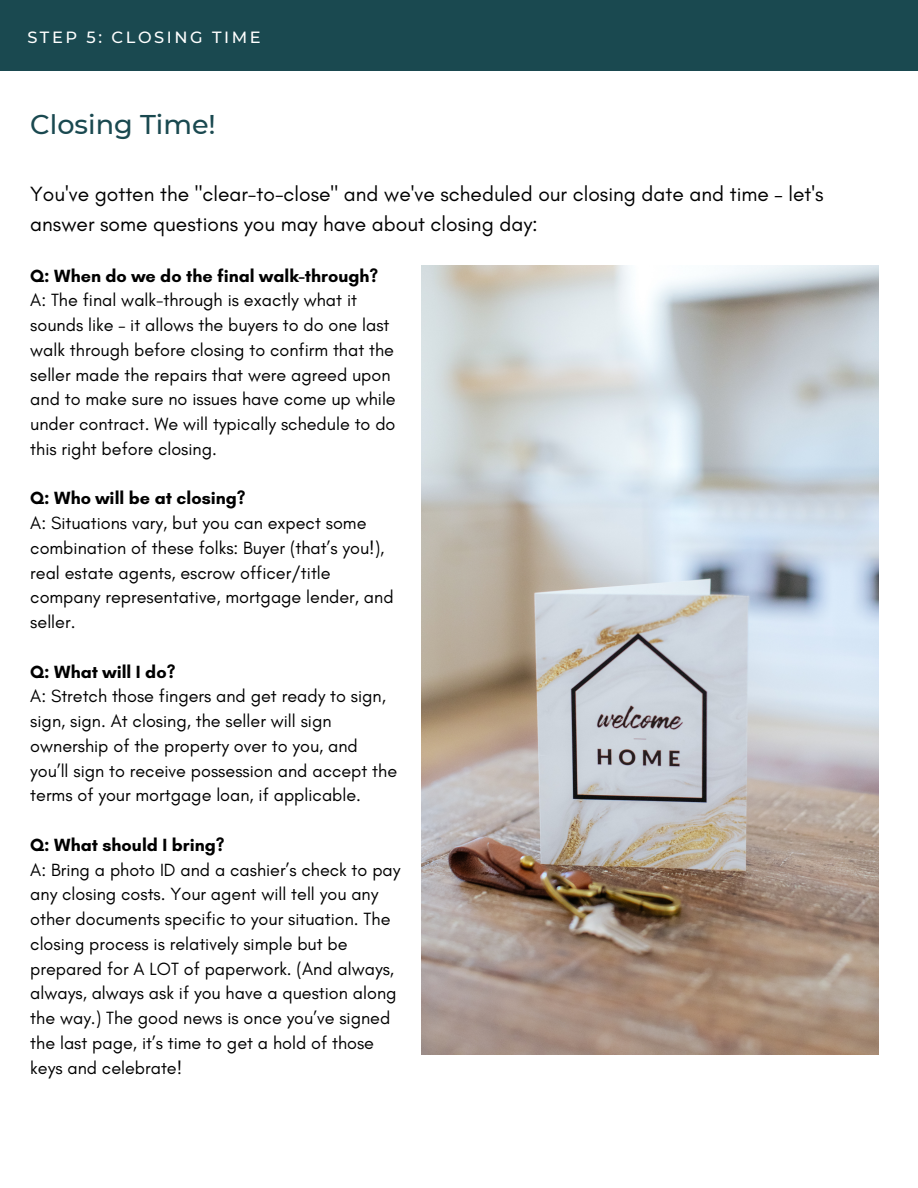
<style>
.page{position:relative;width:918px;height:1188px;background:#fff}
.page>*{position:absolute;margin:0;border:0;box-sizing:border-box;transform-origin:0 0}
.t1{font:500 27px "Montserrat";color:#1a4950}
.t2{font:21px/29.2px "Glacial Indifference";color:#000}
.t3{font:18px/24.8px "Glacial Indifference";color:#000}
.t4{font:700 18px "Glacial Indifference";color:#000}
.t5{font:500 16.2px "Montserrat";letter-spacing:.155em;color:#fff}
</style>
<div class="page">
<div style="left:0;top:0;width:918px;height:71px;background:#1a4950"></div>
<img style="left:421px;top:265px;width:457px;height:789px">
<p class="t5" style="left:27px;top:27px;width:235px">STEP 5: CLOSING TIME</p>
<h1 class="t1" style="left:30px;top:108px;width:187px">Closing Time!</h1>
<p class="t2" style="left:30px;top:179px;width:795px">You've gotten the "clear-to-close" and we've scheduled our closing date and time – let's answer some questions you may have about closing day:</p>
<p class="t4" style="left:30px;top:265px;width:350px">Q: When do we do the final walk-through?</p>
<p class="t3" style="left:30px;top:288px;width:367px">A: The final walk-through is exactly what it sounds like – it allows the buyers to do one last walk through before closing to confirm that the seller made the repairs that were agreed upon and to make sure no issues have come up while under contract. We will typically schedule to do this right before closing.</p>
<p class="t4" style="left:30px;top:487px;width:217px">Q: Who will be at closing?</p>
<p class="t3" style="left:30px;top:510px;width:365px">A: Situations vary, but you can expect some combination of these folks: Buyer (that’s you!), real estate agents, escrow officer/title company representative, mortgage lender, and seller.</p>
<p class="t4" style="left:30px;top:661px;width:147px">Q: What will I do?</p>
<p class="t3" style="left:30px;top:684px;width:368px">A: Stretch those fingers and get ready to sign, sign, sign. At closing, the seller will sign ownership of the property over to you, and you’ll sign to receive possession and accept the terms of your mortgage loan, if applicable.</p>
<p class="t4" style="left:30px;top:834px;width:196px">Q: What should I bring?</p>
<p class="t3" style="left:30px;top:857px;width:372px">A: Bring a photo ID and a cashier’s check to pay any closing costs. Your agent will tell you any other documents specific to your situation. The closing process is relatively simple but be prepared for A LOT of paperwork. (And always, always, always ask if you have a question along the way.) The good news is once you’ve signed the last page, it’s time to get a hold of those keys and celebrate!</p>
</div>
